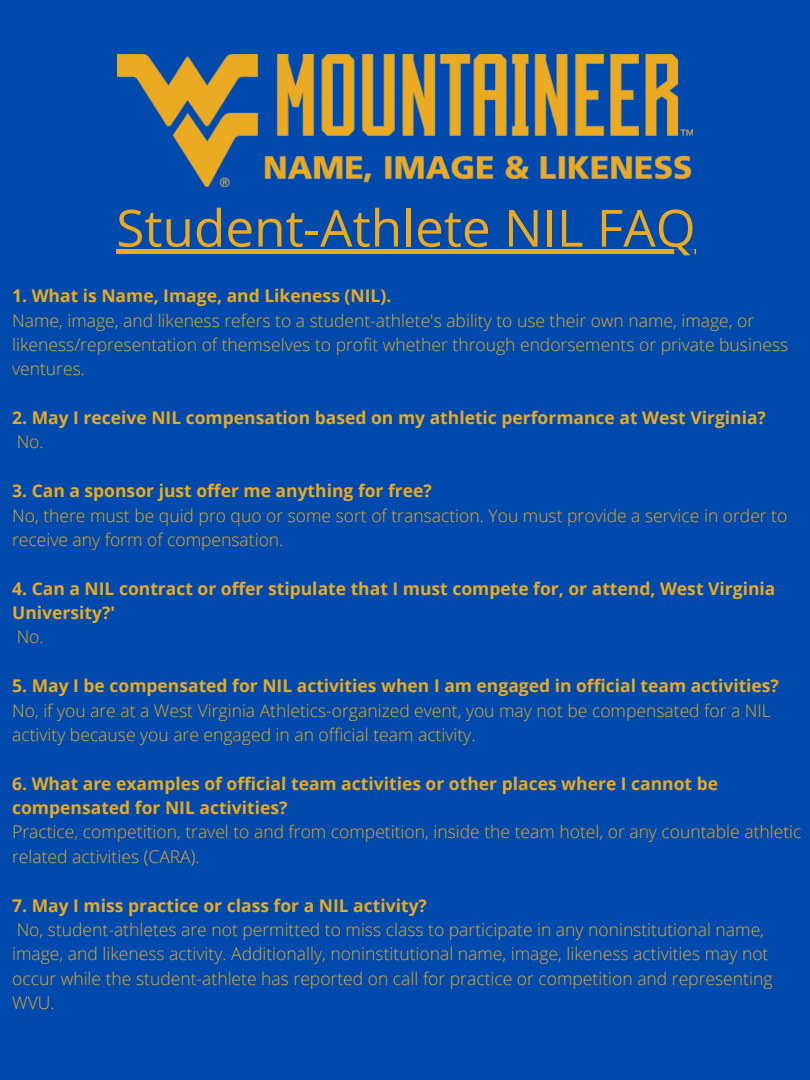
<style>
.page{position:relative;width:810px;height:1080px;background:#004aad}
.page>*{position:absolute;margin:0;border:0;box-sizing:border-box;transform-origin:0 0}
.t1{font:51.25px "Open Sans";color:#eaaa21}
.t2{font:300 17.5px/24.4px "Open Sans";color:#eaaa21}
.t3{font:700 17.5px/24.4px "Open Sans";color:#eaaa21}
</style>
<div class="page">
<img style="left:118px;top:54px;width:574px;height:132px">
<div style="left:116px;top:249px;width:580px;height:5px;background:#eaaa21"></div>
<p class="t1" style="left:116px;top:192px;width:581px">Student-Athlete NIL FAQ</p>
<p class="t3" style="left:12px;top:283px;width:381px">1. What is Name, Image, and Likeness (NIL).</p>
<p class="t2" style="left:12px;top:308px;width:778px">Name, image, and likeness refers to a student-athlete's ability to use their own name, image, or likeness/representation of themselves to profit whether through endorsements or private business ventures.</p>
<p class="t3" style="left:12px;top:405px;width:755px">2. May I receive NIL compensation based on my athletic performance at West Virginia?</p>
<p class="t2" style="left:17px;top:429px;width:29px">No.</p>
<p class="t3" style="left:12px;top:478px;width:421px">3. Can a sponsor just offer me anything for free?</p>
<p class="t2" style="left:12px;top:503px;width:777px">No, there must be quid pro quo or some sort of transaction. You must provide a service in order to receive any form of compensation.</p>
<p class="t3" style="left:12px;top:576px;width:765px">4. Can a NIL contract or offer stipulate that I must compete for, or attend, West Virginia<br>University?'</p>
<p class="t2" style="left:17px;top:624px;width:29px">No.</p>
<p class="t3" style="left:12px;top:673px;width:768px">5. May I be compensated for NIL activities when I am engaged in official team activities?</p>
<p class="t2" style="left:12px;top:698px;width:760px">No, if you are at a West Virginia Athletics-organized event, you may not be compensated for a NIL activity because you are engaged in an official team activity.</p>
<p class="t3" style="left:12px;top:771px;width:708px">6. What are examples of official team activities or other places where I cannot be compensated for NIL activities?</p>
<p class="t2" style="left:12px;top:819px;width:791px">Practice, competition, travel to and from competition, inside the team hotel, or any countable athletic related activities (CARA).</p>
<p class="t3" style="left:12px;top:893px;width:416px">7. May I miss practice or class for a NIL activity?</p>
<p class="t2" style="left:12px;top:917px;width:762px">No, student-athletes are not permitted to miss class to participate in any noninstitutional name, image, and likeness activity. Additionally, noninstitutional name, image, likeness activities may not occur while the student-athlete has reported on call for practice or competition and representing WVU.</p>
</div>
